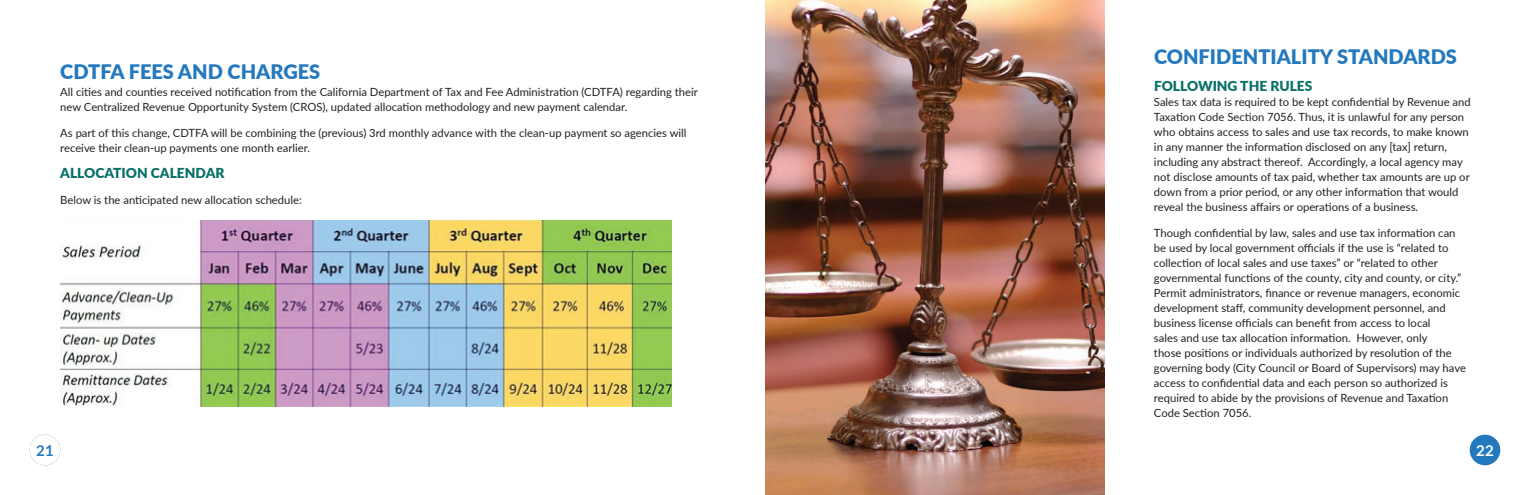
<style>
.page{position:relative;width:1530px;height:495px;background:#fff}
.page>*{position:absolute;margin:0;border:0;box-sizing:border-box;transform-origin:0 0}
.t1{font:900 20px "Lato";color:#2479be}
.t2{font:700 15px "Lato";color:#fff}
.t3{font:700 15px "Lato";color:#2479be}
.t4{font:900 13.75px "Lato";color:#0a7167}
.t5{font:11.25px/15px "Lato";color:#231f20}
</style>
<div class="page">
<div style="left:1470px;top:435px;width:30px;height:30px;background:#2479be;border-radius:50%"></div>
<img style="left:765px;top:0;width:340px;height:495px">
<img style="left:60px;top:221px;width:611px;height:186px">
<h1 class="t1" style="left:60px;top:57px;width:262px">CDTFA FEES AND CHARGES</h1>
<p class="t5" style="left:60px;top:84px;width:639px">All cities and counties received notification from the California Department of Tax and Fee Administration (CDTFA) regarding their new Centralized Revenue Opportunity System (CROS), updated allocation methodology and new payment calendar.</p>
<p class="t5" style="left:60px;top:125px;width:628px">As part of this change, CDTFA will be combining the (previous) 3rd monthly advance with the clean-up payment so agencies will receive their clean-up payments one month earlier.</p>
<p class="t4" style="left:60px;top:163px;width:166px">ALLOCATION CALENDAR</p>
<p class="t5" style="left:60px;top:192px;width:243px">Below is the anticipated new allocation schedule:</p>
<h2 class="t3" style="left:36px;top:440px;width:19px">21</h2>
<h1 class="t1" style="left:1154px;top:41px;width:305px">CONFIDENTIALITY STANDARDS</h1>
<p class="t4" style="left:1154px;top:76px;width:160px">FOLLOWING THE RULES</p>
<p class="t5" style="left:1154px;top:94px;width:318px">Sales tax data is required to be kept confidential by Revenue and Taxation Code Section 7056. Thus, it is unlawful for any person who obtains access to sales and use tax records, to make known in any manner the information disclosed on any [tax] return, including any abstract thereof. Accordingly, a local agency may not disclose amounts of tax paid, whether tax amounts are up or down from a prior period, or any other information that would reveal the business affairs or operations of a business.</p>
<p class="t5" style="left:1154px;top:225px;width:313px">Though confidential by law, sales and use tax information can be used by local government officials if the use is “related to collection of local sales and use taxes” or “related to other governmental functions of the county, city and county, or city.” Permit administrators, finance or revenue managers, economic development staff, community development personnel, and business license officials can benefit from access to local<br>sales and use tax allocation information. However, only<br>those positions or individuals authorized by resolution of the governing body (City Council or Board of Supervisors) may have access to confidential data and each person so authorized is required to abide by the provisions of Revenue and Taxation Code Section 7056.</p>
<h2 class="t2" style="left:1476px;top:440px;width:19px">22</h2>
</div>
